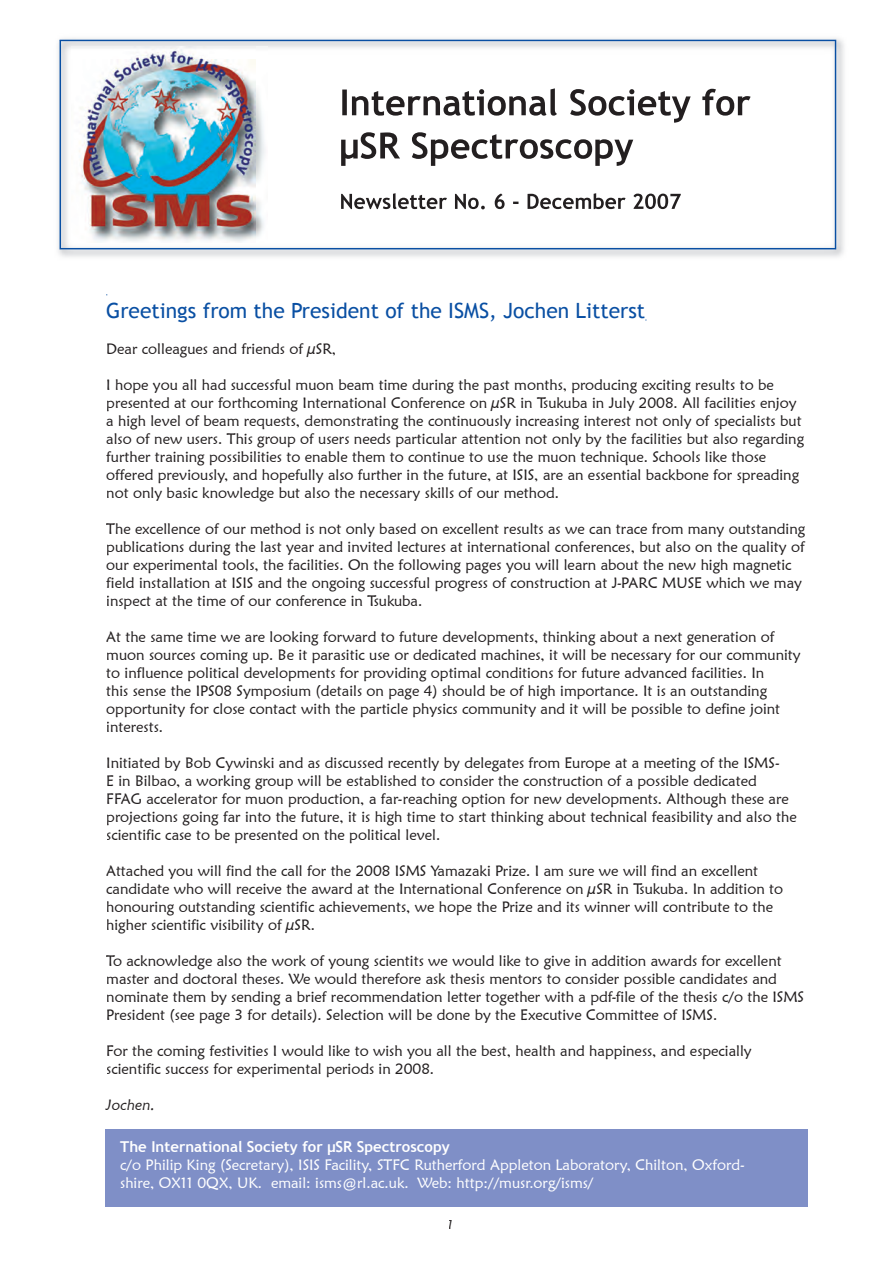
<style>
.page{position:relative;width:893px;height:1263px;background:#fff}
.page>*{position:absolute;margin:0;border:0;box-sizing:border-box;transform-origin:0 0}
.t1{font:21px "Trebuchet MS";color:#094fa3}
.t2{font:15px/18px "Maiandra GD";color:#231f20}
.t3{font:15px/18px "Maiandra GD";color:#fff}
.t4{font:700 15px "Trebuchet MS";color:#fff}
.t5{font:italic 15px "Maiandra GD";color:#231f20}
.t6{font:italic 13.5px "Maiandra GD";color:#231f20}
</style>
<div class="page">
<img style="left:58px;top:38px;width:786px;height:219px">
<svg style="left:60px;top:40px;width:776px;height:209px"></svg>
<img style="left:342px;top:88px;width:409px;height:35px">
<img style="left:341px;top:132px;width:292px;height:34px">
<img style="left:341px;top:193px;width:340px;height:16px">
<div style="left:105px;top:1129px;width:703px;height:78px;background:#7f8fc7"></div>
<img style="left:72px;top:47px;width:196px;height:196px">
<h1 class="t1" style="left:106px;top:298px;width:540px">Greetings from the President of the ISMS, Jochen Litterst</h1>
<p class="t2" style="left:106px;top:340px;width:231px">Dear colleagues and friends of µSR,</p>
<p class="t2" style="left:106px;top:376px;width:699px">I hope you all had successful muon beam time during the past months, producing exciting results to be presented at our forthcoming International Conference on µSR in Tsukuba in July 2008. All facilities enjoy a high level of beam requests, demonstrating the continuously increasing interest not only of specialists but also of new users. This group of users needs particular attention not only by the facilities but also regarding further training possibilities to enable them to continue to use the muon technique. Schools like those offered previously, and hopefully also further in the future, at ISIS, are an essential backbone for spreading not only basic knowledge but also the necessary skills of our method.</p>
<p class="t2" style="left:106px;top:520px;width:701px">The excellence of our method is not only based on excellent results as we can trace from many outstanding publications during the last year and invited lectures at international conferences, but also on the quality of our experimental tools, the facilities. On the following pages you will learn about the new high magnetic field installation at ISIS and the ongoing successful progress of construction at J-PARC MUSE which we may inspect at the time of our conference in Tsukuba.</p>
<p class="t2" style="left:106px;top:628px;width:696px">At the same time we are looking forward to future developments, thinking about a next generation of muon sources coming up. Be it parasitic use or dedicated machines, it will be necessary for our community to influence political developments for providing optimal conditions for future advanced facilities. In<br>this sense the IPS08 Symposium (details on page 4) should be of high importance. It is an outstanding opportunity for close contact with the particle physics community and it will be possible to define joint interests.</p>
<p class="t2" style="left:106px;top:754px;width:692px">Initiated by Bob Cywinski and as discussed recently by delegates from Europe at a meeting of the ISMS-<br>E in Bilbao, a working group will be established to consider the construction of a possible dedicated<br>FFAG accelerator for muon production, a far-reaching option for new developments. Although these are projections going far into the future, it is high time to start thinking about technical feasibility and also the scientific case to be presented on the political level.</p>
<p class="t2" style="left:106px;top:862px;width:678px">Attached you will find the call for the 2008 ISMS Yamazaki Prize. I am sure we will find an excellent candidate who will receive the award at the International Conference on µSR in Tsukuba. In addition to honouring outstanding scientific achievements, we hope the Prize and its winner will contribute to the higher scientific visibility of µSR.</p>
<p class="t2" style="left:106px;top:952px;width:699px">To acknowledge also the work of young scientits we would like to give in addition awards for excellent master and doctoral theses. We would therefore ask thesis mentors to consider possible candidates and nominate them by sending a brief recommendation letter together with a pdf-file of the thesis c/o the ISMS President (see page 3 for details). Selection will be done by the Executive Committee of ISMS.</p>
<p class="t2" style="left:106px;top:1042px;width:647px">For the coming festivities I would like to wish you all the best, health and happiness, and especially scientific success for experimental periods in 2008.</p>
<p class="t5" style="left:106px;top:1096px;width:50px">Jochen.</p>
<p class="t4" style="left:120px;top:1138px;width:331px">The International Society for µSR Spectroscopy</p>
<p class="t3" style="left:120px;top:1156px;width:626px">c/o Philip King (Secretary), ISIS Facility, STFC Rutherford Appleton Laboratory, Chilton, Oxford&shy;shire, OX11 0QX, UK. email: isms@rl.ac.uk. Web: http://musr.org/isms/</p>
<p class="t6" style="left:447px;top:1216px;width:9px">1</p>
</div>
